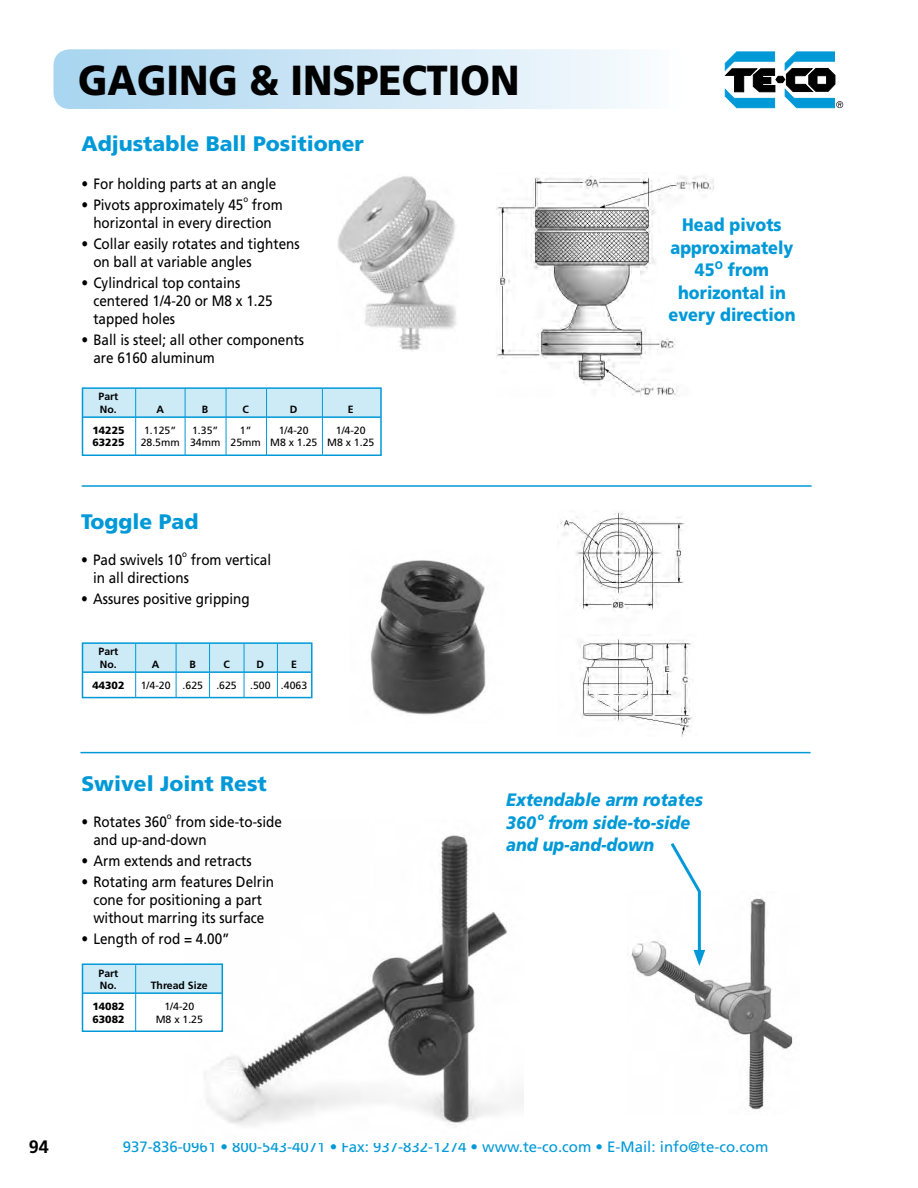
<style>
.page{position:relative;width:918px;height:1188px;background:#fff}
.page>*{position:absolute;margin:0;border:0;box-sizing:border-box;transform-origin:0 0}
.t1{font:900 42px "Frutiger";color:#000;scale:.9 1}
.t2{font:900 21px "Frutiger";color:#0099d8}
.t3{font:900 18px/22.5px "Frutiger";color:#0099d8;text-align:center;scale:.9 1}
.t4{font:italic 900 18px/22.5px "Frutiger";color:#0099d8;scale:.9 1}
.t5{font:700 18px "Frutiger";color:#000}
.t6{font:15px/18px "Frutiger";color:#000;scale:.9 1}
.t7{font:15px "Frutiger";color:#0099d8}
.t8{font:10.5px "Frutiger";color:#000}
.t9{font:700 10.5px/12.6px "Frutiger";color:#000}
.t10{font:900 10.5px "Frutiger";color:#000}
.t11{font:italic 900 10.5px "Frutiger";color:#0099d8;scale:.9 1}
.t12{font:8.7px "Frutiger";color:#000;scale:.9 1}
</style>
<div class="page">
<div style="left:53px;top:49px;width:639px;height:60px;background:linear-gradient(to right,#a7d4ef,#fdfdfe);border-radius:16px"></div>
<svg style="left:725px;top:52px;width:118px;height:56px"></svg>
<img style="left:207px;top:835px;width:317px;height:291px">
<img style="left:631px;top:898px;width:162px;height:212px">
<img style="left:496px;top:176px;width:218px;height:221px">
<div style="left:83px;top:964px;width:139px;height:29px;background:#ccebf7"></div>
<hr style="left:82px;top:992px;width:140px;height:2px;background:#0099d8">
<div style="left:82px;top:963px;width:141px;height:69px;border:2px solid #0099d8"></div>
<hr style="left:135px;top:965px;width:1px;height:66px;background:#0099d8">
<hr style="left:82px;top:485px;width:729px;height:2px;background:#0099d8">
<img style="left:337px;top:176px;width:119px;height:175px">
<img style="left:370px;top:560px;width:116px;height:155px">
<div style="left:83px;top:643px;width:229px;height:29px;background:#ccebf7"></div>
<div style="left:82px;top:642px;width:231px;height:56px;border:2px solid #0099d8"></div>
<hr style="left:82px;top:671px;width:230px;height:2px;background:#0099d8">
<hr style="left:135px;top:643px;width:1px;height:55px;background:#0099d8">
<hr style="left:176px;top:643px;width:1px;height:55px;background:#0099d8">
<hr style="left:209px;top:643px;width:1px;height:55px;background:#0099d8">
<hr style="left:277px;top:643px;width:1px;height:54px;background:#0099d8">
<hr style="left:244px;top:644px;width:1px;height:54px;background:#0099d8">
<hr style="left:81px;top:752px;width:729px;height:1px;background:#0099d8">
<svg style="left:668px;top:843px;width:37px;height:123px"></svg>
<div style="left:83px;top:388px;width:298px;height:29px;background:#ccebf7"></div>
<hr style="left:82px;top:416px;width:299px;height:2px;background:#0099d8">
<hr style="left:135px;top:388px;width:1px;height:67px;background:#0099d8">
<div style="left:82px;top:387px;width:300px;height:69px;border:2px solid #0099d8"></div>
<hr style="left:185px;top:388px;width:1px;height:67px;background:#0099d8">
<hr style="left:226px;top:388px;width:1px;height:67px;background:#0099d8">
<hr style="left:322px;top:388px;width:1px;height:67px;background:#0099d8">
<hr style="left:266px;top:389px;width:1px;height:66px;background:#0099d8">
<img style="left:557px;top:511px;width:135px;height:225px">
<h1 class="t1" style="left:78px;top:55px;width:492px">GAGING &amp; INSPECTION</h1>
<h2 class="t2" style="left:81px;top:131px;width:284px">Adjustable Ball Positioner</h2>
<p class="t6" style="left:81px;top:175px;width:218px">• For holding parts at an angle</p>
<p class="t6" style="left:81px;top:196px;width:182px">• Pivots approximately 45</p>
<p class="t12" style="left:243px;top:194px;width:7px">o</p>
<p class="t6" style="left:93px;top:196px;width:212px;text-indent:159px">from horizontal in every direction</p>
<p class="t6" style="left:93px;top:235px;width:231px;text-indent:-12px">• Collar easily rotates and tightens on ball at variable angles</p>
<p class="t6" style="left:93px;top:274px;width:201px;text-indent:-12px">• Cylindrical top contains centered 1/4-20 or M8 x 1.25 tapped holes</p>
<p class="t6" style="left:93px;top:331px;width:236px;text-indent:-12px">• Ball is steel; all other components are 6160 aluminum</p>
<p class="t9" style="left:99px;top:390px;width:21px">Part<br>No.</p>
<p class="t9" style="left:156px;top:403px;width:9px">A</p>
<p class="t9" style="left:202px;top:403px;width:8px">B</p>
<p class="t9" style="left:242px;top:403px;width:8px">C</p>
<p class="t9" style="left:290px;top:403px;width:9px">D</p>
<p class="t9" style="left:348px;top:403px;width:7px">E</p>
<p class="t10" style="left:92px;top:424px;width:34px">14225</p>
<p class="t8" style="left:144px;top:424px;width:34px">1.125”</p>
<p class="t8" style="left:192px;top:424px;width:28px">1.35”</p>
<p class="t8" style="left:240px;top:424px;width:13px">1”</p>
<p class="t8" style="left:279px;top:424px;width:31px">1/4-20</p>
<p class="t8" style="left:336px;top:424px;width:31px">1/4-20</p>
<p class="t10" style="left:92px;top:436px;width:34px">63225</p>
<p class="t8" style="left:141px;top:437px;width:235px">28.5mm 34mm 25mm M8 x 1.25 M8 x 1.25</p>
<h2 class="t2" style="left:81px;top:509px;width:119px">Toggle Pad</h2>
<p class="t6" style="left:81px;top:551px;width:114px">• Pad swivels 10</p>
<p class="t12" style="left:182px;top:549px;width:7px">o</p>
<p class="t6" style="left:191px;top:551px;width:91px">from vertical</p>
<p class="t6" style="left:93px;top:569px;width:108px">in all directions</p>
<p class="t6" style="left:81px;top:590px;width:189px">• Assures positive gripping</p>
<p class="t9" style="left:99px;top:645px;width:21px">Part<br>No.</p>
<p class="t9" style="left:152px;top:658px;width:9px">A</p>
<p class="t9" style="left:190px;top:658px;width:8px">B</p>
<p class="t9" style="left:223px;top:658px;width:8px">C</p>
<p class="t9" style="left:257px;top:658px;width:9px">D</p>
<p class="t9" style="left:291px;top:658px;width:7px">E</p>
<p class="t10" style="left:92px;top:679px;width:34px">44302</p>
<p class="t8" style="left:141px;top:679px;width:64px">1/4-20 .625</p>
<p class="t8" style="left:216px;top:679px;width:22px">.625</p>
<p class="t8" style="left:250px;top:679px;width:59px">.500 .4063</p>
<h2 class="t2" style="left:81px;top:771px;width:187px">Swivel Joint Rest</h2>
<p class="t6" style="left:81px;top:813px;width:97px">• Rotates 360</p>
<p class="t12" style="left:167px;top:811px;width:7px">o</p>
<p class="t6" style="left:93px;top:813px;width:211px;text-indent:82px">from side-to-side and up-and-down</p>
<p class="t6" style="left:81px;top:852px;width:191px">• Arm extends and retracts</p>
<p class="t6" style="left:81px;top:873px;width:216px;text-align:center">• Rotating arm features Delrin cone for positioning a part without marring its surface</p>
<p class="t6" style="left:81px;top:930px;width:166px">• Length of rod = 4.00”</p>
<p class="t9" style="left:99px;top:966px;width:21px">Part<br>No.</p>
<p class="t9" style="left:151px;top:979px;width:59px">Thread Size</p>
<p class="t10" style="left:92px;top:1000px;width:34px">14082</p>
<p class="t8" style="left:164px;top:1000px;width:31px">1/4-20</p>
<p class="t10" style="left:92px;top:1013px;width:34px">63082</p>
<p class="t8" style="left:156px;top:1013px;width:49px">M8 x 1.25</p>
<p class="t3" style="left:668px;top:213px;width:143px">Head pivots approximately<br>45<sup>o</sup> from horizontal in every direction</p>
<p class="t4" style="left:506px;top:789px;width:220px">Extendable arm rotates<br>360</p>
<p class="t11" style="left:538px;top:810px;width:8px">o</p>
<p class="t4" style="left:506px;top:811px;width:206px;text-indent:42px">from side-to-side and up-and-down</p>
<p class="t5" style="left:29px;top:1136px;width:22px">94</p>
<p class="t7" style="left:123px;top:1138px;width:647px">937-836-0961 • 800-543-4071 • Fax: 937-832-1274 • www.te-co.com • E-Mail: info@te-co.com</p>
</div>
